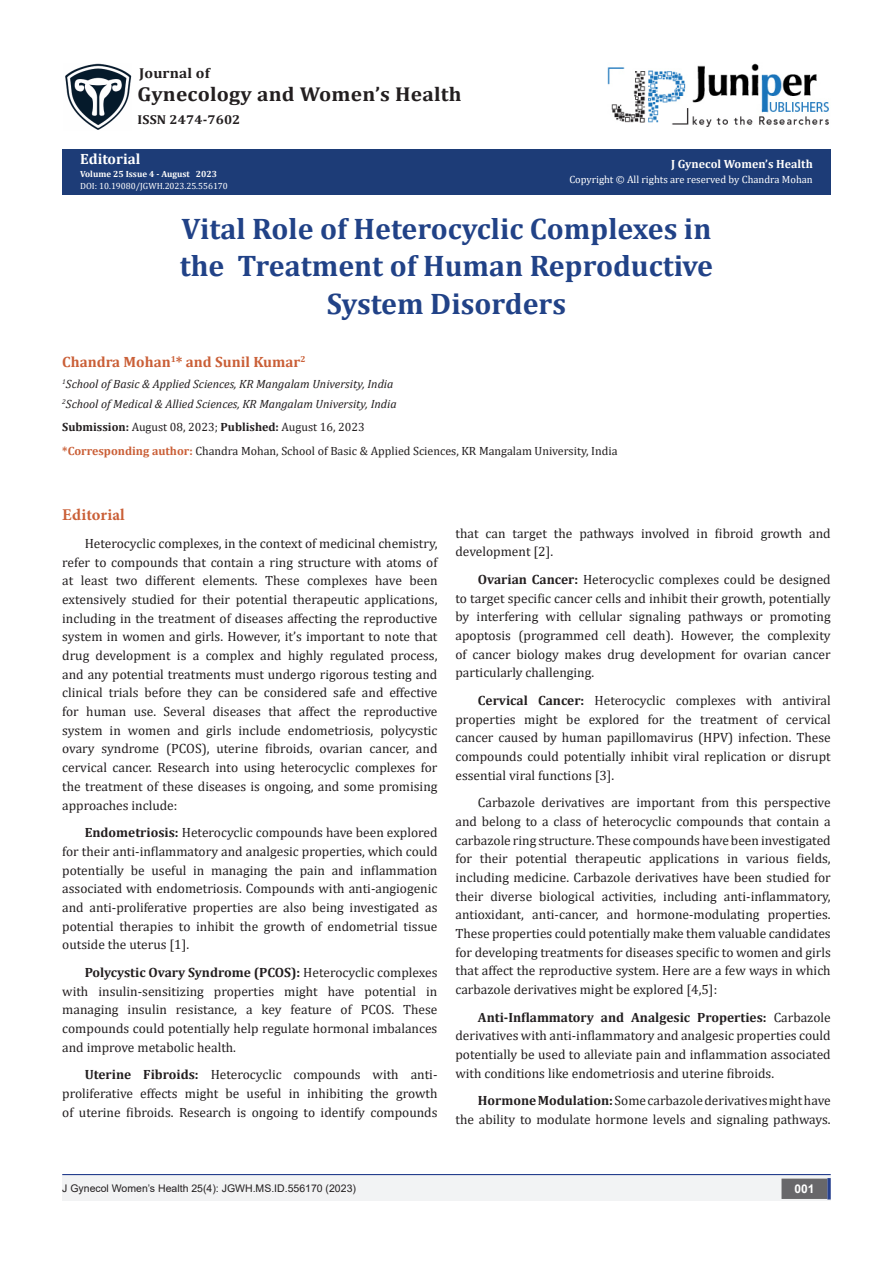
<style>
.page{position:relative;width:893px;height:1263px;background:#fff}
.page>*{position:absolute;margin:0;border:0;box-sizing:border-box;transform-origin:0 0}
.t1{font:700 29.85px/37.3px "Cambria";color:#214287;text-align:center}
.t2{font:700 20.1px "Cambria";letter-spacing:.01em;color:#231f20;scale:1.06 1}
.t3{font:700 16.5px "Minion Pro";letter-spacing:.01em;color:#ca5f37}
.t4{font:700 15px "Cambria";color:#ca5f37}
.t5{font:700 15px "Cambria";color:#fff}
.t6{font:700 14.4px "Cambria";letter-spacing:.01em;color:#231f20;scale:1.06 1}
.List_Paragraph{font:13.5px/18.8px "Cambria";color:#231f20;text-align:justify}
.t7{font:700 12.9px "Cambria";letter-spacing:.01em;color:#231f20;scale:1.06 1}
.t8{font:12px "Cambria";color:#231f20}
.t9{font:italic 12px "Cambria";color:#231f20}
.t10{font:700 12px "Cambria";color:#fffefc}
.t11{font:700 12px "Arial";color:#fff}
.t12{font:10.5px "Arial";color:#231f20}
.t13{font:10.5px "Cambria";color:#fff}
.t14{font:9px "Cambria";color:#fff}
.t15{font:700 9px "Cambria";color:#fffefc}
.s1{font-weight:700}
.s2{font-weight:700;color:#ca5f37}
</style>
<div class="page">
<div style="left:62px;top:150px;width:769px;height:45px;background:#1d3c77"></div>
<div style="left:62px;top:1175px;width:441px;height:26px;background:#f2f3f4"></div>
<div style="left:503px;top:1175px;width:328px;height:26px;background:#f2f3f4"></div>
<div style="left:782px;top:1179px;width:45px;height:19px;background:#68676a"></div>
<div style="left:781px;top:1178px;width:46px;height:21px;border:2px solid #68676a"></div>
<svg style="left:827px;top:1178px;width:4px;height:21px"></svg>
<img style="left:65px;top:63px;width:66px;height:67px">
<img style="left:607px;top:63px;width:222px;height:64px">
<hr style="left:62px;top:1174px;width:769px;height:1px;background:#253f8e">
<p class="t6" style="left:139px;top:63px;width:68px">Journal of</p>
<p class="t2" style="left:138px;top:80px;width:307px">Gynecology and Women’s Health</p>
<p class="t7" style="left:138px;top:110px;width:98px">ISSN 2474-7602</p>
<p class="t5" style="left:80px;top:149px;width:62px">Editorial</p>
<p class="t15" style="left:80px;top:167px;width:138px">Volume 25 Issue 4 - August 2023</p>
<p class="t14" style="left:80px;top:181px;width:149px">DOI: 10.19080/JGWH.2023.25.556170</p>
<p class="t10" style="left:671px;top:155px;width:143px">J Gynecol Women’s Health</p>
<p class="t13" style="left:569px;top:174px;width:245px">Copyright © All rights are reserved by Chandra Mohan</p>
<p class="t1" style="left:180px;top:209px;width:535px">Vital Role of Heterocyclic Complexes in the Treatment of Human Reproductive<br>System Disorders</p>
<p class="t4" style="left:62px;top:352px;width:245px">Chandra Mohan<sup>1</sup>* and Sunil Kumar<sup>2</sup></p>
<p class="t9" style="left:62px;top:375px;width:333px"><sup>1</sup>School of Basic &amp; Applied Sciences, KR Mangalam University, India</p>
<p class="t9" style="left:62px;top:395px;width:336px"><sup>2</sup>School of Medical &amp; Allied Sciences, KR Mangalam University, India</p>
<p class="t8" style="left:62px;top:420px;width:304px"><span class="s1">Submission:</span> August 08, 2023; <span class="s1">Published:</span> August 16, 2023</p>
<p class="t8" style="left:62px;top:443px;width:557px"><span class="s2">*Corresponding author:</span> Chandra Mohan, School of Basic &amp; Applied Sciences, KR Mangalam University, India</p>
<p class="t3" style="left:62px;top:503px;width:64px">Editorial</p>
<p class="List_Paragraph" style="left:62px;top:534px;width:377px;text-indent:22px">Heterocyclic complexes, in the context of medicinal chemistry, refer to compounds that contain a ring structure with atoms of at least two different elements. These complexes have been extensively studied for their potential therapeutic applications, including in the treatment of diseases affecting the reproductive system in women and girls. However, it’s important to note that drug development is a complex and highly regulated process, and any potential treatments must undergo rigorous testing and clinical trials before they can be considered safe and effective for human use. Several diseases that affect the reproductive system in women and girls include endometriosis, polycystic ovary syndrome (PCOS), uterine fibroids, ovarian cancer, and cervical cancer. Research into using heterocyclic complexes for the treatment of these diseases is ongoing, and some promising approaches include:</p>
<p class="List_Paragraph" style="left:62px;top:823px;width:377px;text-indent:22px"><span class="s1">Endometriosis:</span> Heterocyclic compounds have been explored for their anti-inflammatory and analgesic properties, which could potentially be useful in managing the pain and inflammation associated with endometriosis. Compounds with anti-angiogenic and anti-proliferative properties are also being investigated as potential therapies to inhibit the growth of endometrial tissue outside the uterus [1].</p>
<p class="List_Paragraph" style="left:62px;top:963px;width:377px;text-indent:22px"><span class="s1">Polycystic Ovary Syndrome (PCOS):</span> Heterocyclic complexes with insulin-sensitizing properties might have potential in managing insulin resistance, a key feature of PCOS. These compounds could potentially help regulate hormonal imbalances and improve metabolic health.</p>
<p class="List_Paragraph" style="left:62px;top:1065px;width:377px;text-indent:22px"><span class="s1">Uterine Fibroids:</span> Heterocyclic compounds with anti&shy;proliferative effects might be useful in inhibiting the growth of uterine fibroids. Research is ongoing to identify compounds</p>
<p class="List_Paragraph" style="left:455px;top:523px;width:377px">that can target the pathways involved in fibroid growth and development [2].</p>
<p class="List_Paragraph" style="left:455px;top:570px;width:377px;text-indent:22px"><span class="s1">Ovarian Cancer:</span> Heterocyclic complexes could be designed to target specific cancer cells and inhibit their growth, potentially by interfering with cellular signaling pathways or promoting apoptosis (programmed cell death). However, the complexity of cancer biology makes drug development for ovarian cancer particularly challenging.</p>
<p class="List_Paragraph" style="left:455px;top:691px;width:377px;text-indent:22px"><span class="s1">Cervical Cancer:</span> Heterocyclic complexes with antiviral properties might be explored for the treatment of cervical cancer caused by human papillomavirus (HPV) infection. These compounds could potentially inhibit viral replication or disrupt essential viral functions [3].</p>
<p class="List_Paragraph" style="left:455px;top:793px;width:377px;text-indent:22px">Carbazole derivatives are important from this perspective and belong to a class of heterocyclic compounds that contain a carbazole ring structure. These compounds have been investigated for their potential therapeutic applications in various fields, including medicine. Carbazole derivatives have been studied for their diverse biological activities, including anti-inflammatory, antioxidant, anti-cancer, and hormone-modulating properties.<br>These properties could potentially make them valuable candidates for developing treatments for diseases specific to women and girls that affect the reproductive system. Here are a few ways in which carbazole derivatives might be explored [4,5]:</p>
<p class="List_Paragraph" style="left:455px;top:1008px;width:377px;text-indent:22px"><span class="s1">Anti-Inflammatory and Analgesic Properties:</span> Carbazole derivatives with anti-inflammatory and analgesic properties could potentially be used to alleviate pain and inflammation associated with conditions like endometriosis and uterine fibroids.</p>
<p class="List_Paragraph" style="left:455px;top:1091px;width:377px;text-align:right"><span class="s1">Hormone Modulation:</span> Some carbazole derivatives might have<br>the ability to modulate hormone levels and signaling pathways.</p>
<p class="t12" style="left:62px;top:1181px;width:295px">J Gynecol Women’s Health 25(4): JGWH.MS.ID.556170 (2023)</p>
<p class="t11" style="left:794px;top:1180px;width:22px">001</p>
</div>
